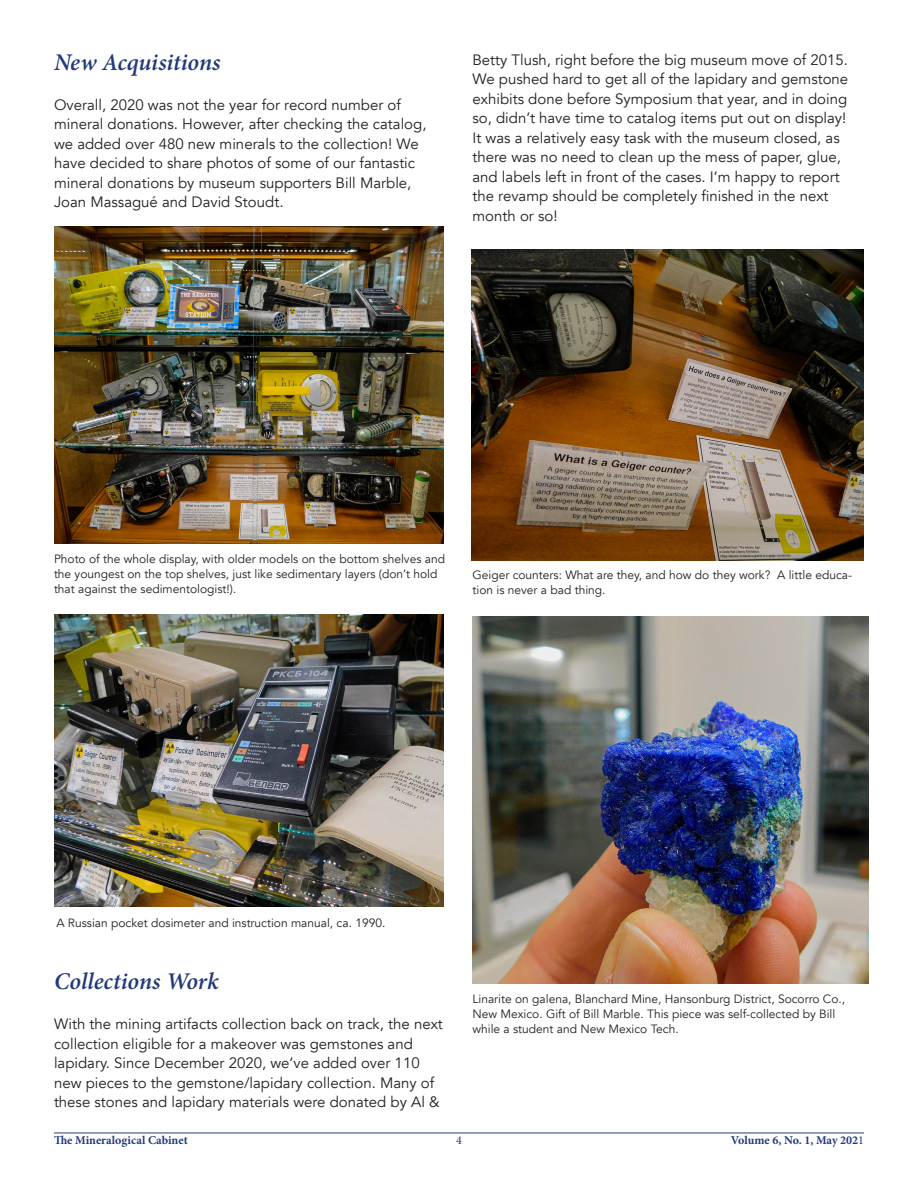
<style>
.page{position:relative;width:918px;height:1188px;background:#fff}
.page>*{position:absolute;margin:0;border:0;box-sizing:border-box;transform-origin:0 0}
.t1{font:italic 600 24px "Minion Pro";letter-spacing:-.005em;color:#233a7a}
.Body{font:15px/19.5px "Avenir";color:#231f20}
.t2{font:12px/15px "Avenir";color:#231f20}
.t3{font:700 12px "Minion Pro";color:#233a7a}
.t4{font:12px "Minion Pro";color:#233a7a}
.s1{font-weight:400}
</style>
<div class="page">
<hr style="left:54px;top:1133px;width:810px;height:1px;background:#233a7a">
<img style="left:54px;top:226px;width:390px;height:317px">
<img style="left:54px;top:614px;width:390px;height:293px">
<img style="left:471px;top:249px;width:393px;height:312px">
<img style="left:472px;top:616px;width:396px;height:367px">
<h2 class="t1" style="left:54px;top:45px;width:168px">New Acquisitions</h2>
<p class="Body" style="left:54px;top:95px;width:374px">Overall, 2020 was not the year for record number of mineral donations. However, after checking the catalog, we added over 480 new minerals to the collection! We have decided to share photos of some of our fantastic mineral donations by museum supporters Bill Marble, Joan Massagué and David Stoudt.</p>
<p class="Body" style="left:472px;top:50px;width:377px">Betty Tlush, right before the big museum move of 2015.<br>We pushed hard to get all of the lapidary and gemstone exhibits done before Symposium that year, and in doing so, didn’t have time to catalog items put out on display!<br>It was a relatively easy task with the museum closed, as there was no need to clean up the mess of paper, glue, and labels left in front of the cases. I’m happy to report the revamp should be completely finished in the next month or so!</p>
<p class="t2" style="left:54px;top:552px;width:393px">Photo of the whole display, with older models on the bottom shelves and the youngest on the top shelves, just like sedimentary layers (don’t hold that against the sedimentologist!).</p>
<p class="t2" style="left:472px;top:568px;width:381px">Geiger counters: What are they, and how do they work? A little educa&shy;tion is never a bad thing.</p>
<p class="t2" style="left:56px;top:915px;width:330px">A Russian pocket dosimeter and instruction manual, ca. 1990.</p>
<h2 class="t1" style="left:54px;top:965px;width:166px">Collections Work</h2>
<p class="Body" style="left:54px;top:1014px;width:390px">With the mining artifacts collection back on track, the next collection eligible for a makeover was gemstones and lapidary. Since December 2020, we’ve added over 110 new pieces to the gemstone/lapidary collection. Many of these stones and lapidary materials were donated by Al &amp;</p>
<p class="t2" style="left:472px;top:991px;width:374px">Linarite on galena, Blanchard Mine, Hansonburg District, Socorro Co.,<br>New Mexico. Gift of Bill Marble. This piece was self-collected by Bill while a student and New Mexico Tech.</p>
<p class="t3" style="left:54px;top:1132px;width:135px">The Mineralogical Cabinet</p>
<p class="t4" style="left:456px;top:1132px;width:7px">4</p>
<p class="t3" style="left:731px;top:1132px;width:135px">Volume 6, No. 1, May 202<span class="s1">1</span></p>
</div>
